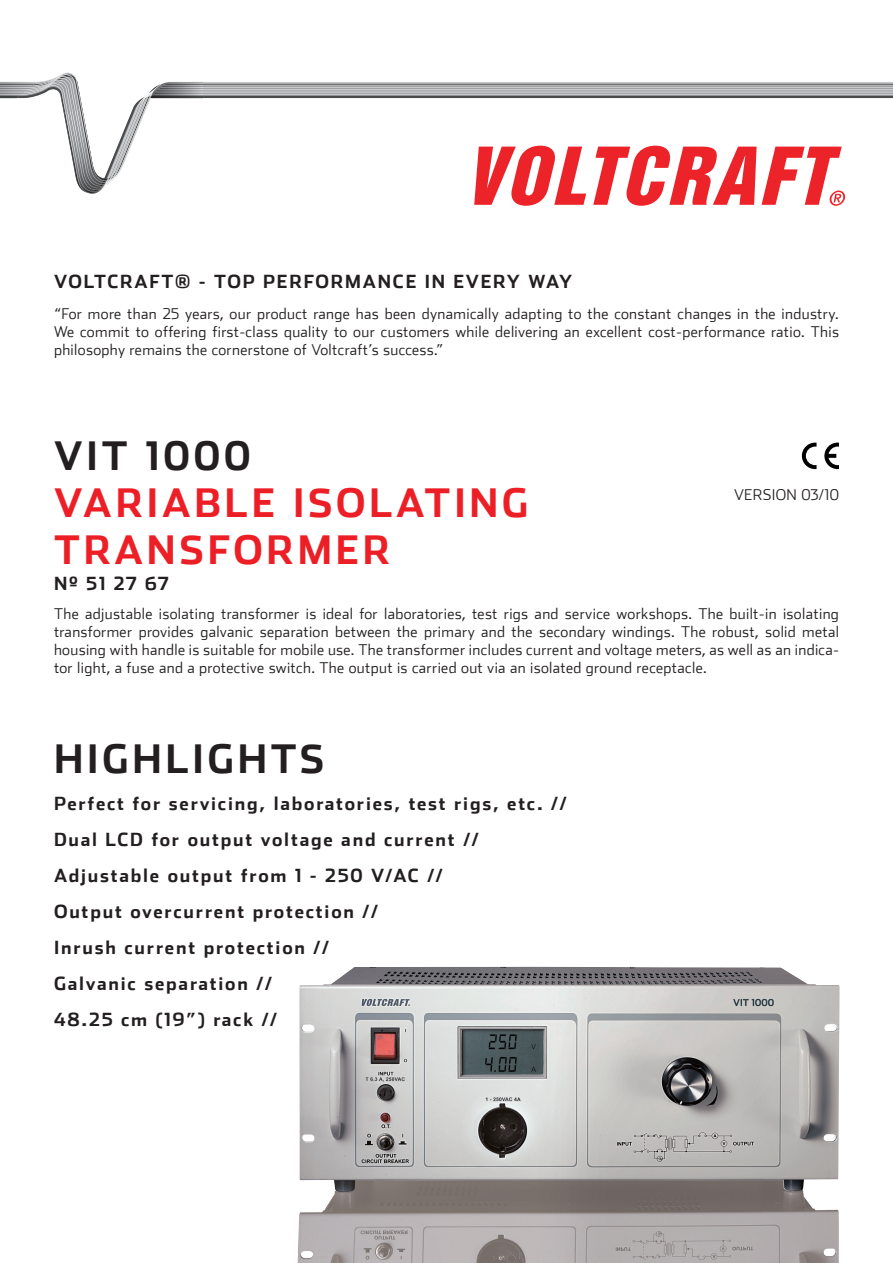
<style>
.page{position:relative;width:893px;height:1263px;background:#fff}
.page>*{position:absolute;margin:0;border:0;box-sizing:border-box;transform-origin:0 0}
.t1{font:700 39px "Stainless";color:#ed1f26}
.t2{font:700 39px "Stainless";letter-spacing:.1em;color:#231f20}
.Highlights{font:700 18px "Stainless";letter-spacing:.1em;color:#231f20}
.t3{font:300 15px/18px "Stainless";letter-spacing:.025em;color:#231f20;text-align:justify}
</style>
<div class="page">
<svg style="left:474px;top:194px;width:112px;height:12px"></svg>
<svg style="left:593px;top:194px;width:253px;height:12px"></svg>
<svg style="left:475px;top:190px;width:370px;height:4px"></svg>
<svg style="left:475px;top:186px;width:349px;height:4px"></svg>
<svg style="left:475px;top:183px;width:349px;height:3px"></svg>
<svg style="left:61px;top:74px;width:832px;height:109px"></svg>
<svg style="left:0;top:75px;width:203px;height:119px"></svg>
<svg style="left:824px;top:443px;width:15px;height:26px"></svg>
<svg style="left:802px;top:443px;width:14px;height:26px"></svg>
<img style="left:298px;top:967px;width:541px;height:296px">
<p class="Highlights" style="left:54px;top:271px;width:520px">VOLTCRAFT® - TOP PERFORMANCE IN EVERY WAY</p>
<p class="t3" style="left:54px;top:305px;width:786px">“For more than 25 years, our product range has been dynamically adapting to the constant changes in the industry.<br>We commit to offering first-class quality to our customers while delivering an excellent cost-performance ratio. This philosophy remains the cornerstone of Voltcraft’s success.”</p>
<p class="t2" style="left:54px;top:432px;width:26px">vit</p>
<p class="t2" style="left:146px;top:432px;width:106px">1000</p>
<p class="t1" style="left:54px;top:479px;width:29px">varia</p>
<p class="t1" style="left:194px;top:479px;width:170px">ble isolatin</p>
<p class="t1" style="left:502px;top:479px;width:28px">g</p>
<p class="t1" style="left:54px;top:526px;width:31px">tran</p>
<p class="t1" style="left:180px;top:526px;width:60px">sformer</p>
<p class="t3" style="left:734px;top:485px;width:106px">VERSION 03/10</p>
<p class="Highlights" style="left:54px;top:572px;width:116px">Nº 51 27 67</p>
<p class="t3" style="left:54px;top:604px;width:786px">The adjustable isolating transformer is ideal for laboratories, test rigs and service workshops. The built-in isolating transformer provides galvanic separation between the primary and the secondary windings. The robust, solid metal housing with handle is suitable for mobile use. The transformer includes current and voltage meters, as well as an indica&shy;tor light, a fuse and a protective switch. The output is carried out via an isolated ground receptacle.</p>
<p class="t2" style="left:54px;top:735px;width:269px">HIGHLIGHTS</p>
<p class="Highlights" style="left:54px;top:792px;width:514px">Perfect for servicing, laboratories, test rigs, etc. //</p>
<p class="Highlights" style="left:54px;top:828px;width:426px">Dual LCD for output voltage and current //</p>
<p class="Highlights" style="left:54px;top:864px;width:390px">Adjustable output from 1 - 250 V/AC //</p>
<p class="Highlights" style="left:54px;top:900px;width:325px">Output overcurrent protection //</p>
<p class="Highlights" style="left:54px;top:936px;width:276px">Inrush current protection //</p>
<p class="Highlights" style="left:54px;top:972px;width:219px">Galvanic separation //</p>
<p class="Highlights" style="left:54px;top:1008px;width:225px">48.25 cm (19”) rack //</p>
</div>
